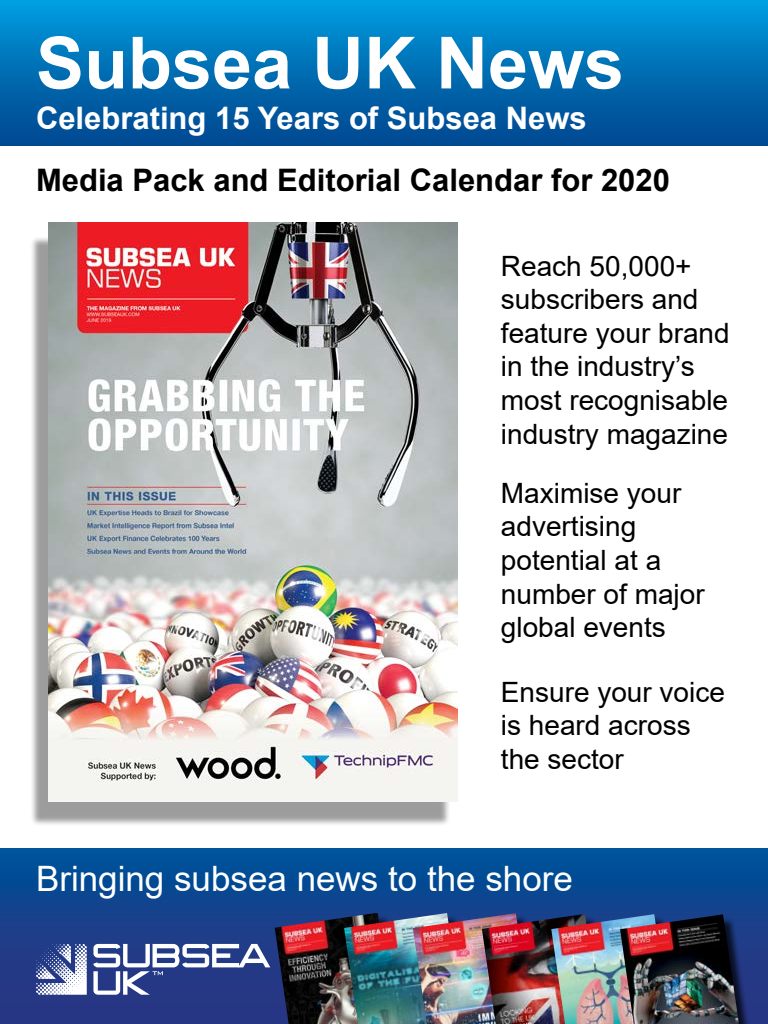
<style>
.page{position:relative;width:768px;height:1024px;background:#fff}
.page>*{position:absolute;margin:0;border:0;box-sizing:border-box;transform-origin:0 0}
.t1{font:700 72px "Arial";color:#fff}
.t2{font:35px "Arial";color:#fff}
.t3{font:700 31px "Arial";color:#000}
.t4{font:700 31px "Arial";color:#fff}
.t5{font:28px/33.6px "Arial";color:#000}
</style>
<div class="page">
<svg style="left:0;top:0;width:768px;height:146px;background:#006fb5"></svg>
<svg style="left:0;top:848px;width:768px;height:176px;background:#0e4690"></svg>
<img style="left:275px;top:913px;width:69px;height:111px">
<img style="left:344px;top:913px;width:69px;height:111px">
<img style="left:413px;top:913px;width:119px;height:111px">
<img style="left:482px;top:914px;width:69px;height:110px">
<img style="left:551px;top:914px;width:69px;height:110px">
<div style="left:622px;top:916px;width:134px;height:108px;background:#000;opacity:.75"></div>
<img style="left:620px;top:914px;width:119px;height:110px">
<svg style="left:36px;top:944px;width:51px;height:51px"></svg>
<svg style="left:93px;top:944px;width:177px;height:51px"></svg>
<div style="left:30px;top:236px;width:420px;height:590px;background:#000;opacity:.39"></div>
<img style="left:48px;top:222px;width:410px;height:580px">
<h1 class="t1" style="left:36px;top:12px;width:590px">Subsea UK News</h1>
<p class="t4" style="left:36px;top:96px;width:552px">Celebrating 15 Years of Subsea News</p>
<p class="t3" style="left:36px;top:159px;width:636px">Media Pack and Editorial Calendar for 2020</p>
<p class="t5" style="left:501px;top:249px;width:230px">Reach 50,000+ subscribers and feature your brand in the industry’s most recognisable industry magazine</p>
<p class="t5" style="left:501px;top:476px;width:205px">Maximise your advertising potential at a number of major global events</p>
<p class="t5" style="left:501px;top:675px;width:226px">Ensure your voice is heard across the sector</p>
<p class="t2" style="left:36px;top:855px;width:538px">Bringing subsea news to the shore</p>
</div>
